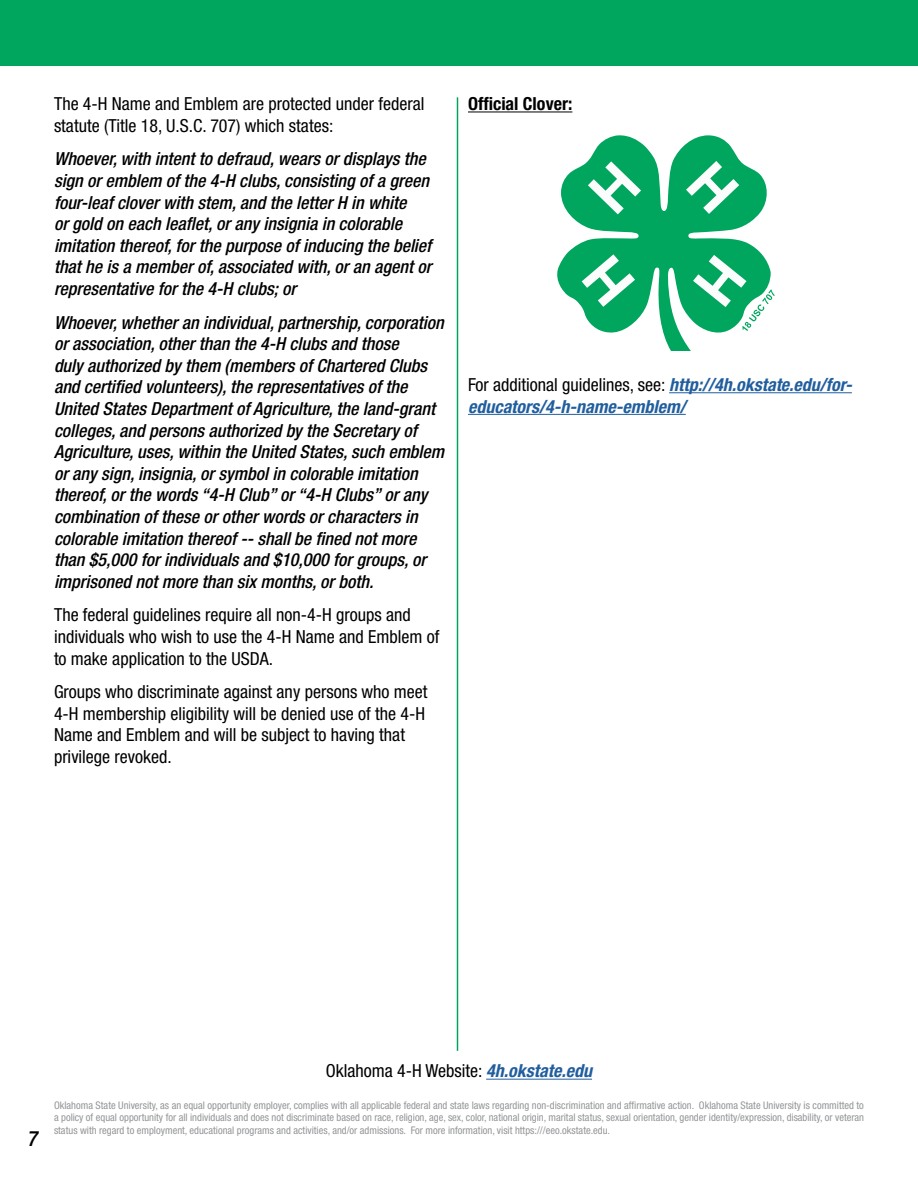
<style>
.page{position:relative;width:918px;height:1188px;background:#fff}
.page>*{position:absolute;margin:0;border:0;box-sizing:border-box;transform-origin:0 0}
.t1{font:italic 500 21px "Helvetica Neue LT Std";color:#000;scale:.9 1}
.t2{font:italic 500 condensed 18px/21.6px "Helvetica Neue LT Std";color:#000}
.t3{font:condensed 18px/21.6px "Helvetica Neue LT Std";color:#000}
.t4{font:italic 700 condensed 18px/21.6px "Helvetica Neue LT Std";color:#215e9e}
.t5{font:700 condensed 18px "Helvetica Neue LT Std";color:#000}
.t6{font:condensed 10.5px/12.6px "Helvetica Neue LT Std";color:#939598;text-align:justify}
.s1{font-weight:400;font-style:normal;color:#000}
.s2{font-weight:700;font-style:italic;color:#215e9e}
</style>
<div class="page">
<div style="left:0;top:0;width:918px;height:66px;background:#00a65d"></div>
<hr style="left:468px;top:112px;width:104px;height:1px;background:#000">
<hr style="left:669px;top:392px;width:183px;height:1px;background:#215e9e">
<hr style="left:468px;top:414px;width:218px;height:1px;background:#215e9e">
<svg style="left:557px;top:135px;width:210px;height:216px;fill:#00a65d"></svg>
<svg style="left:588px;top:161px;width:53px;height:53px"></svg>
<svg style="left:686px;top:161px;width:53px;height:53px"></svg>
<svg style="left:693px;top:255px;width:82px;height:76px"></svg>
<svg style="left:582px;top:254px;width:53px;height:53px"></svg>
<hr style="left:486px;top:1079px;width:106px;height:1px;background:#215e9e">
<hr style="left:457px;top:97px;width:1px;height:954px;background:#00a65d">
<p class="t3" style="left:54px;top:93px;width:372px">The 4-H Name and Emblem are protected under federal statute (Title 18, U.S.C. 707) which states:</p>
<p class="t2" style="left:54px;top:148px;width:379px">Whoever, with intent to defraud, wears or displays the sign or emblem of the 4-H clubs, consisting of a green four-leaf clover with stem, and the letter H in white<br>or gold on each leaflet, or any insignia in colorable imitation thereof, for the purpose of inducing the belief that he is a member of, associated with, or an agent or representative for the 4-H clubs; or</p>
<p class="t2" style="left:54px;top:312px;width:392px">Whoever, whether an individual, partnership, corporation or association, other than the 4-H clubs and those<br>duly authorized by them (members of Chartered Clubs and certified volunteers), the representatives of the United States Department of Agriculture, the land-grant colleges, and persons authorized by the Secretary of Agriculture, uses, within the United States, such emblem or any sign, insignia, or symbol in colorable imitation thereof, or the words “4-H Club” or “4-H Clubs” or any combination of these or other words or characters in colorable imitation thereof -- shall be fined not more than $5,000 for individuals and $10,000 for groups, or imprisoned not more than six months, or both.</p>
<p class="t3" style="left:54px;top:604px;width:387px">The federal guidelines require all non-4-H groups and individuals who wish to use the 4-H Name and Emblem of to make application to the USDA.</p>
<p class="t3" style="left:54px;top:681px;width:375px">Groups who discriminate against any persons who meet 4-H membership eligibility will be denied use of the 4-H Name and Emblem and will be subject to having that privilege revoked.</p>
<p class="t5" style="left:468px;top:93px;width:106px">Official Clover:</p>
<p class="t4" style="left:468px;top:374px;width:386px"><span class="s1">For additional guidelines, see:</span> http://4h.okstate.edu/for&shy;educators/4-h-name-emblem/</p>
<p class="t1" style="left:28px;top:1126px;width:13px">7</p>
<p class="t3" style="left:326px;top:1060px;width:268px">Oklahoma 4-H Website: <span class="s2">4h.okstate.edu</span></p>
<p class="t6" style="left:54px;top:1099px;width:812px">Oklahoma State University, as an equal opportunity employer, complies with all applicable federal and state laws regarding non-discrimination and affirmative action. Oklahoma State University is committed to a policy of equal opportunity for all individuals and does not discriminate based on race, religion, age, sex, color, national origin, marital status, sexual orientation, gender identity/expression, disability, or veteran status with regard to employment, educational programs and activities, and/or admissions. For more information, visit https:///eeo.okstate.edu.</p>
</div>
